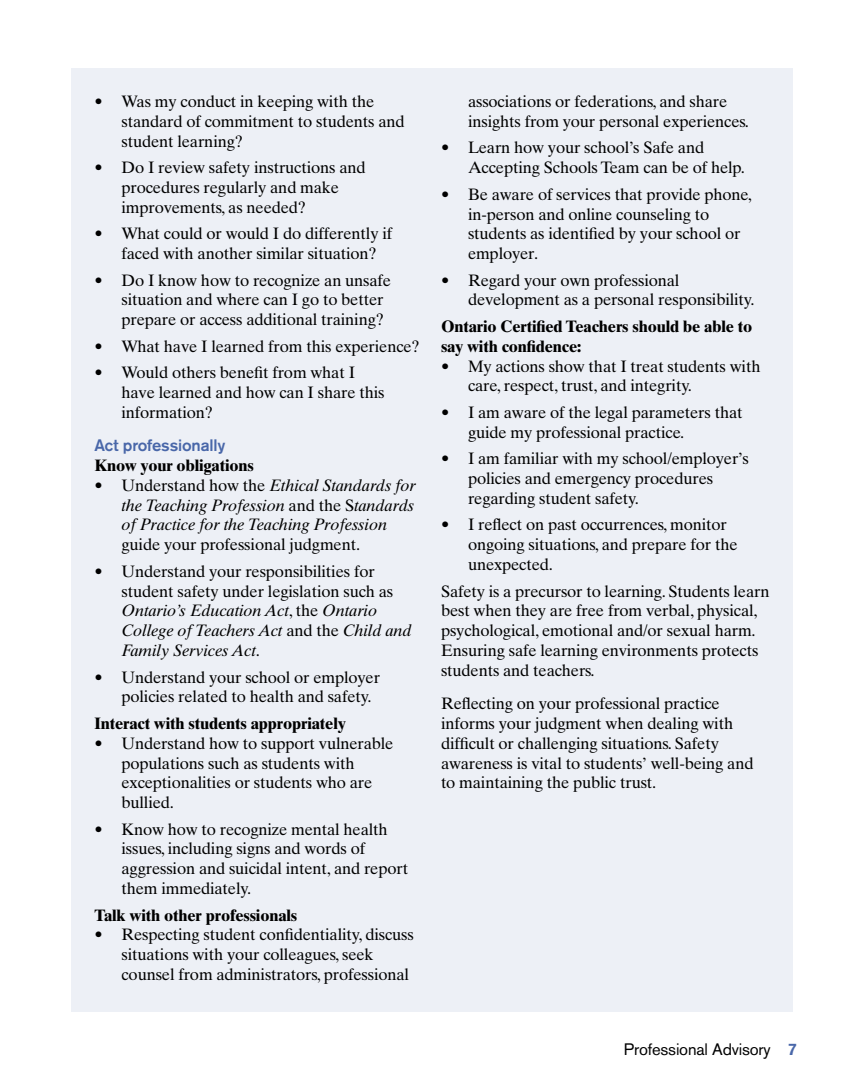
<style>
.page{position:relative;width:864px;height:1080px;background:#fff}
.page>*{position:absolute;margin:0;border:0;box-sizing:border-box;transform-origin:0 0}
.t1{font:16.5px/19.8px "Times Ten";letter-spacing:-.01em;color:#000}
.t2{font:italic 16.5px/19.8px "Times Ten";letter-spacing:-.01em;color:#000}
.Heading_3{font:700 16.5px/19.8px "Times Ten";letter-spacing:-.01em;color:#000}
.t3{font:16.5px "Akzidenz Grotesk Pro";letter-spacing:-.01em;color:#000}
.Heading_2{font:500 16.5px "Akzidenz Grotesk Pro";letter-spacing:-.01em;color:#4967a9}
.s1{font-style:normal}
.s2{font-style:italic}
.s3{font-weight:500;color:#4967a9}
</style>
<div class="page">
<div style="left:71px;top:68px;width:722px;height:944px;background:#edf0f6"></div>
<p class="t1" style="left:122px;top:91px;width:285px;text-indent:-27px">• Was my conduct in keeping with the standard of commitment to students and student learning?</p>
<p class="t1" style="left:122px;top:158px;width:246px;text-indent:-27px">• Do I review safety instructions and procedures regularly and make improvements, as needed?</p>
<p class="t1" style="left:122px;top:224px;width:272px;text-indent:-27px">• What could or would I do differently if faced with another similar situation?</p>
<p class="t1" style="left:122px;top:270px;width:271px;text-indent:-27px">• Do I know how to recognize an unsafe situation and where can I go to better prepare or access additional training?</p>
<p class="t1" style="left:94px;top:336px;width:327px">• What have I learned from this experience?</p>
<p class="t1" style="left:122px;top:363px;width:265px;text-indent:-27px">• Would others benefit from what I have learned and how can I share this information?</p>
<p class="Heading_2" style="left:94px;top:435px;width:132px">Act professionally</p>
<p class="Heading_3" style="left:94px;top:455px;width:161px">Know your obligations</p>
<p class="t2" style="left:122px;top:475px;width:296px;text-indent:-27px"><span class="s1">• Understand how the</span> Ethical Standards for the Teaching Profession <span class="s1">and the S</span>tandards of Practice for the Teaching Profession <span class="s1">guide your professional judgment.</span></p>
<p class="t1" style="left:122px;top:561px;width:292px;text-indent:-27px">• Understand your responsibilities for student safety under legislation such as <span class="s2">Ontario’s Education Act</span>, the <span class="s2">Ontario College of Teachers Act</span> and the <span class="s2">Child and Family Services Act</span>.</p>
<p class="t1" style="left:122px;top:667px;width:260px;text-indent:-27px">• Understand your school or employer policies related to health and safety.</p>
<p class="Heading_3" style="left:94px;top:713px;width:253px">Interact with students appropriately</p>
<p class="t1" style="left:122px;top:733px;width:274px;text-indent:-27px">• Understand how to support vulnerable populations such as students with exceptionalities or students who are bullied.</p>
<p class="t1" style="left:122px;top:819px;width:288px;text-indent:-27px">• Know how to recognize mental health issues, including signs and words of aggression and suicidal intent, and report them immediately.</p>
<p class="Heading_3" style="left:94px;top:905px;width:204px">Talk with other professionals</p>
<p class="t1" style="left:122px;top:925px;width:294px;text-indent:-27px">• Respecting student confidentiality, discuss situations with your colleagues, seek counsel from administrators, professional</p>
<p class="t1" style="left:468px;top:91px;width:283px">associations or federations, and share insights from your personal experiences.</p>
<p class="t1" style="left:468px;top:138px;width:279px;text-indent:-27px">• Learn how your school’s Safe and<br>Accepting Schools Team can be of help.</p>
<p class="t1" style="left:468px;top:184px;width:286px;text-indent:-27px">• Be aware of services that provide phone, in-person and online counseling to students as identified by your school or employer.</p>
<p class="t1" style="left:468px;top:270px;width:288px;text-indent:-27px">• Regard your own professional development as a personal responsibility.</p>
<p class="Heading_3" style="left:441px;top:316px;width:313px">Ontario Certified Teachers should be able to say with confidence:</p>
<p class="t1" style="left:468px;top:356px;width:294px;text-indent:-27px">• My actions show that I treat students with care, respect, trust, and integrity.</p>
<p class="t1" style="left:468px;top:402px;width:276px;text-indent:-27px">• I am aware of the legal parameters that guide my professional practice.</p>
<p class="t1" style="left:468px;top:449px;width:282px;text-indent:-27px">• I am familiar with my school/employer’s policies and emergency procedures regarding student safety.</p>
<p class="t1" style="left:468px;top:515px;width:271px;text-indent:-27px">• I reflect on past occurrences, monitor ongoing situations, and prepare for the unexpected.</p>
<p class="t1" style="left:441px;top:581px;width:330px">Safety is a precursor to learning. Students learn best when they are free from verbal, physical, psychological, emotional and/or sexual harm.<br>Ensuring safe learning environments protects students and teachers.</p>
<p class="t1" style="left:441px;top:694px;width:314px">Reflecting on your professional practice informs your judgment when dealing with difficult or challenging situations. Safety awareness is vital to students’ well-being and to maintaining the public trust.</p>
<p class="t3" style="left:624px;top:1039px;width:175px">Professional Advisory <span class="s3">7</span></p>
</div>
